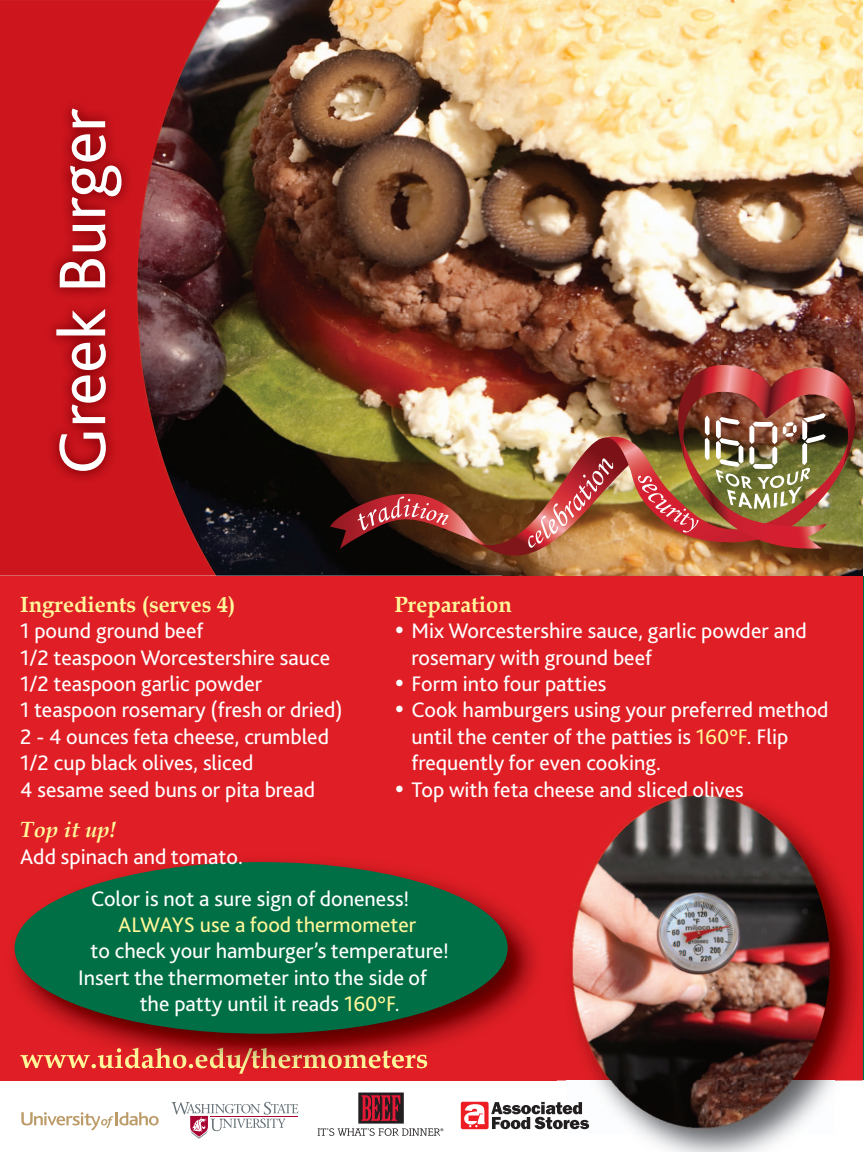
<style>
.page{position:relative;width:864px;height:1152px;background:#fff}
.page>*{position:absolute;margin:0;border:0;box-sizing:border-box;transform-origin:0 0}
.t1{font:69px "Bliss 2";color:#fff}
.t2{font:22px/26.4px "Bliss 2";color:#fff}
.t3{font:700 22px "Book Antiqua";color:#fff79a}
.t4{font:22px "Bliss 2";color:#fff79a}
.t5{font:italic 700 22px "Book Antiqua";color:#fff79a}
.s1{color:#fff694}
.s2{color:#fff79a}
</style>
<div class="page">
<div style="left:857px;top:576px;width:7px;height:576px;background:#016f45"></div>
<div style="left:0;top:576px;width:863px;height:576px;background:#df1f25"></div>
<div style="left:0;top:1081px;width:863px;height:71px;background:#fff"></div>
<img style="left:557px;top:780px;width:307px;height:372px">
<img style="left:557px;top:1081px;width:306px;height:71px">
<img style="left:567px;top:791px;width:268px;height:342px">
<img style="left:14px;top:860px;width:522px;height:205px">
<img style="left:20px;top:1048px;width:407px;height:26px">
<div style="left:15px;top:862px;width:493px;height:172px;background:#016f45;border-radius:50%"></div>
<svg style="left:21px;top:1112px;width:138px;height:19px"></svg>
<svg style="left:172px;top:1102px;width:126px;height:37px"></svg>
<svg style="left:491px;top:1102px;width:98px;height:27px"></svg>
<div style="left:461px;top:1102px;width:28px;height:27px;background:#ee1d23;border-radius:2px"></div>
<svg style="left:464px;top:1104px;width:21px;height:23px"></svg>
<svg style="left:318px;top:1093px;width:125px;height:43px"></svg>
<img style="left:0;top:0;width:863px;height:576px">
<img style="left:30px;top:90px;width:110px;height:403px">
<img style="left:596px;top:436px;width:254px;height:114px">
<img style="left:330px;top:494px;width:151px;height:56px">
<img style="left:481px;top:438px;width:148px;height:119px">
<img style="left:676px;top:432px;width:150px;height:119px">
<img style="left:678px;top:363px;width:177px;height:105px">
<svg style="left:638px;top:476px;width:60px;height:57px;background:#ba6047"></svg>
<img style="left:528px;top:458px;width:85px;height:90px">
<svg style="left:358px;top:496px;width:90px;height:34px;background:#a94245"></svg>
<h1 class="t1" style="left:39px;top:475px;width:368px;rotate:-90deg">Greek Burger</h1>
<p class="t3" style="left:20px;top:589px;width:217px">Ingredients (serves 4)</p>
<p class="t2" style="left:20px;top:617px;width:324px">1 pound ground beef<br>1/2 teaspoon Worcestershire sauce<br>1/2 teaspoon garlic powder<br>1 teaspoon rosemary (fresh or dried)<br>2 - 4 ounces feta cheese, crumbled<br>1/2 cup black olives, sliced<br>4 sesame seed buns or pita bread</p>
<p class="t5" style="left:20px;top:815px;width:98px">Top it up!</p>
<p class="t2" style="left:20px;top:843px;width:224px">Add spinach and tomato.</p>
<p class="t3" style="left:395px;top:589px;width:119px">Preparation</p>
<p class="t2" style="left:412px;top:617px;width:397px;text-indent:-17px">• Mix Worcestershire sauce, garlic powder and rosemary with ground beef</p>
<p class="t2" style="left:395px;top:670px;width:214px">• Form into four patties</p>
<p class="t2" style="left:412px;top:696px;width:419px;text-indent:-17px">• Cook hamburgers using your preferred method until the center of the patties is <span class="s1">160°F</span>. Flip frequently for even cooking.</p>
<p class="t2" style="left:395px;top:775px;width:351px">• Top with feta cheese and sliced olives</p>
<p class="t2" style="left:91px;top:885px;width:320px">Color is not a sure sign of doneness!</p>
<p class="t4" style="left:118px;top:911px;width:300px">ALWAYS use a food thermometer</p>
<p class="t2" style="left:90px;top:937px;width:360px">to check your hamburger’s temperature!</p>
<p class="t2" style="left:78px;top:964px;width:350px">Insert the thermometer into the side of</p>
<p class="t2" style="left:140px;top:990px;width:261px">the patty until it reads <span class="s2">160°F</span>.</p>
</div>
